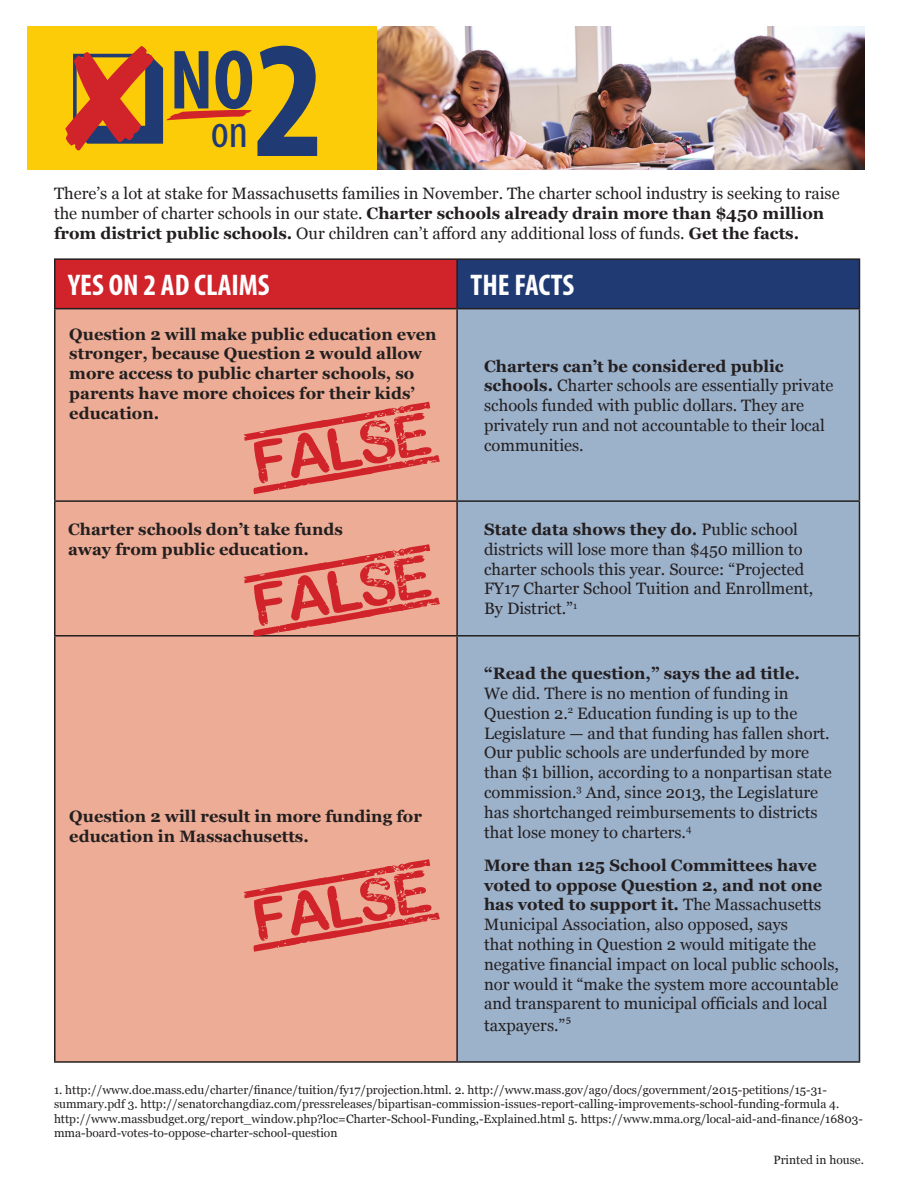
<style>
.page{position:relative;width:918px;height:1188px;background:#fff}
.page>*{position:absolute;margin:0;border:0;box-sizing:border-box;transform-origin:0 0}
.t1{font:700 condensed 85.05px "Myriad Pro";color:#203a74}
.t2{font:75px/140.4px "TOPSECRET";color:#d1232a;text-align:center}
.t3{font:700 condensed 30px "Myriad Pro";color:#fff}
.t4{font:16.5px/19.8px "Georgia";color:#231f20}
.t5{font:700 16.5px/19.8px "Georgia";color:#231f20}
.t6{font:12px/14.4px "Georgia";color:#231f20}
.s1{font-size:167.7px}
.s2{font-weight:700}
.s3{font-family:"Minion Pro";font-size:18px}
</style>
<div class="page">
<div style="left:55px;top:259px;width:402px;height:50px;background:#d1232a"></div>
<div style="left:457px;top:259px;width:402px;height:50px;background:#203a74"></div>
<div style="left:56px;top:309px;width:400px;height:752px;background:#ecac95"></div>
<div style="left:458px;top:309px;width:401px;height:752px;background:#9cb1ca"></div>
<hr style="left:457px;top:258px;width:403px;height:2px;background:#231f20">
<hr style="left:859px;top:260px;width:1px;height:48px;background:#231f20">
<hr style="left:54px;top:308px;width:403px;height:1px;background:#231f20">
<hr style="left:457px;top:308px;width:403px;height:1px;background:#231f20">
<hr style="left:859px;top:637px;width:1px;height:424px;background:#231f20">
<hr style="left:457px;top:1061px;width:403px;height:2px;background:#231f20">
<hr style="left:54px;top:258px;width:403px;height:2px;background:#231f20">
<hr style="left:54px;top:260px;width:2px;height:48px;background:#231f20">
<hr style="left:456px;top:260px;width:2px;height:48px;background:#231f20">
<hr style="left:456px;top:309px;width:2px;height:191px;background:#231f20">
<hr style="left:456px;top:502px;width:2px;height:133px;background:#231f20">
<hr style="left:54px;top:637px;width:2px;height:424px;background:#231f20">
<hr style="left:456px;top:637px;width:2px;height:424px;background:#231f20">
<hr style="left:54px;top:1061px;width:403px;height:2px;background:#231f20">
<hr style="left:54px;top:309px;width:2px;height:191px;background:#231f20">
<hr style="left:859px;top:309px;width:1px;height:191px;background:#231f20">
<hr style="left:54px;top:500px;width:403px;height:2px;background:#231f20">
<hr style="left:54px;top:502px;width:2px;height:133px;background:#231f20">
<hr style="left:457px;top:500px;width:403px;height:2px;background:#231f20">
<hr style="left:859px;top:502px;width:1px;height:133px;background:#231f20">
<hr style="left:54px;top:635px;width:403px;height:2px;background:#231f20">
<hr style="left:457px;top:635px;width:403px;height:2px;background:#231f20">
<div style="left:27px;top:27px;width:762px;height:143px;background:#fdcc09"></div>
<svg style="left:65px;top:46px;width:89px;height:104px"></svg>
<svg style="left:166px;top:110px;width:86px;height:10px"></svg>
<img style="left:378px;top:27px;width:486px;height:143px">
<h1 class="t1" style="left:69px;top:27px;width:258px">❑ <span class="s1">2</span>NO<sub>on</sub></h1>
<p class="t4" style="left:54px;top:183px;width:787px">There’s a lot at stake for Massachusetts families in November. The charter school industry is seeking to raise the number of charter schools in our state. <span class="s2">Charter schools already drain more than $450 million from district public schools.</span> Our children can’t afford any additional loss of funds. <span class="s2">Get the facts.</span></p>
<h3 class="t3" style="left:68px;top:266px;width:203px">YES ON 2 AD CLAIMS</h3>
<h3 class="t3" style="left:471px;top:266px;width:105px">THE FACTS</h3>
<p class="t5" style="left:69px;top:323px;width:369px">Question 2 will make public education even stronger, because Question 2 would allow more access to public charter schools, so parents have more choices for their kids’ education.</p>
<h2 class="t2" style="left:221px;top:403px;width:204px;rotate:-10deg">FALSE<br>FALSE</h2>
<p class="t5" style="left:68px;top:519px;width:276px">Charter schools don’t take funds away from public education.</p>
<p class="t5" style="left:69px;top:806px;width:354px">Question 2 will result in more funding for education in Massachusetts.</p>
<h2 class="t2" style="left:245px;top:856px;width:179px;rotate:-10deg">FALSE</h2>
<p class="t4" style="left:484px;top:355px;width:351px"><span class="s2">Charters can’t be considered public schools.</span> Charter schools are essentially private schools funded with public dollars. They are privately run and not accountable to their local communities.</p>
<p class="t4" style="left:484px;top:519px;width:331px"><span class="s2">State data shows they do.</span> Public school districts will lose more than $450 million to charter schools this year. Source: “Projected FY17 Charter School Tuition and Enrollment, By District.”<sup>1</sup></p>
<p class="t5" style="left:484px;top:663px;width:317px">“Read the question,” says the ad title.</p>
<p class="t4" style="left:484px;top:683px;width:349px">We did. There is no mention of funding in Question 2.<sup>2</sup> Education funding is up to the Legislature — and that funding has fallen short.<br>Our public schools are underfunded by more than $1 billion, according to a nonpartisan state commission.<sup>3</sup> And, since 2013, the Legislature has shortchanged reimbursements to districts that lose money to charters.<sup>4</sup></p>
<p class="t4" style="left:484px;top:855px;width:356px"><span class="s2">More than 125 School Committees have voted to oppose Question 2, and not one has voted to support it.</span> The Massachusetts Municipal Association, also opposed, says<br>that nothing in Question 2 would mitigate the negative financial impact on local public schools, nor would it “make the system more accountable and transparent to municipal officials and local</p>
<p class="t4" style="left:484px;top:1015px;width:89px">taxpayers.”<span class="s3">5</span></p>
<p class="t6" style="left:54px;top:1082px;width:810px">1. http://www.doe.mass.edu/charter/finance/tuition/fy17/projection.html. 2. http://www.mass.gov/ago/docs/government/2015-petitions/15-31- summary.pdf 3. http://senatorchangdiaz.com/pressreleases/bipartisan-commission-issues-report-calling-improvements-school-funding-formula 4. http://www.massbudget.org/report_window.php?loc=Charter-School-Funding,-Explained.html 5. https://www.mma.org/local-aid-and-finance/16803- mma-board-votes-to-oppose-charter-school-question</p>
<p class="t6" style="left:773px;top:1152px;width:92px">Printed in house.</p>
</div>
